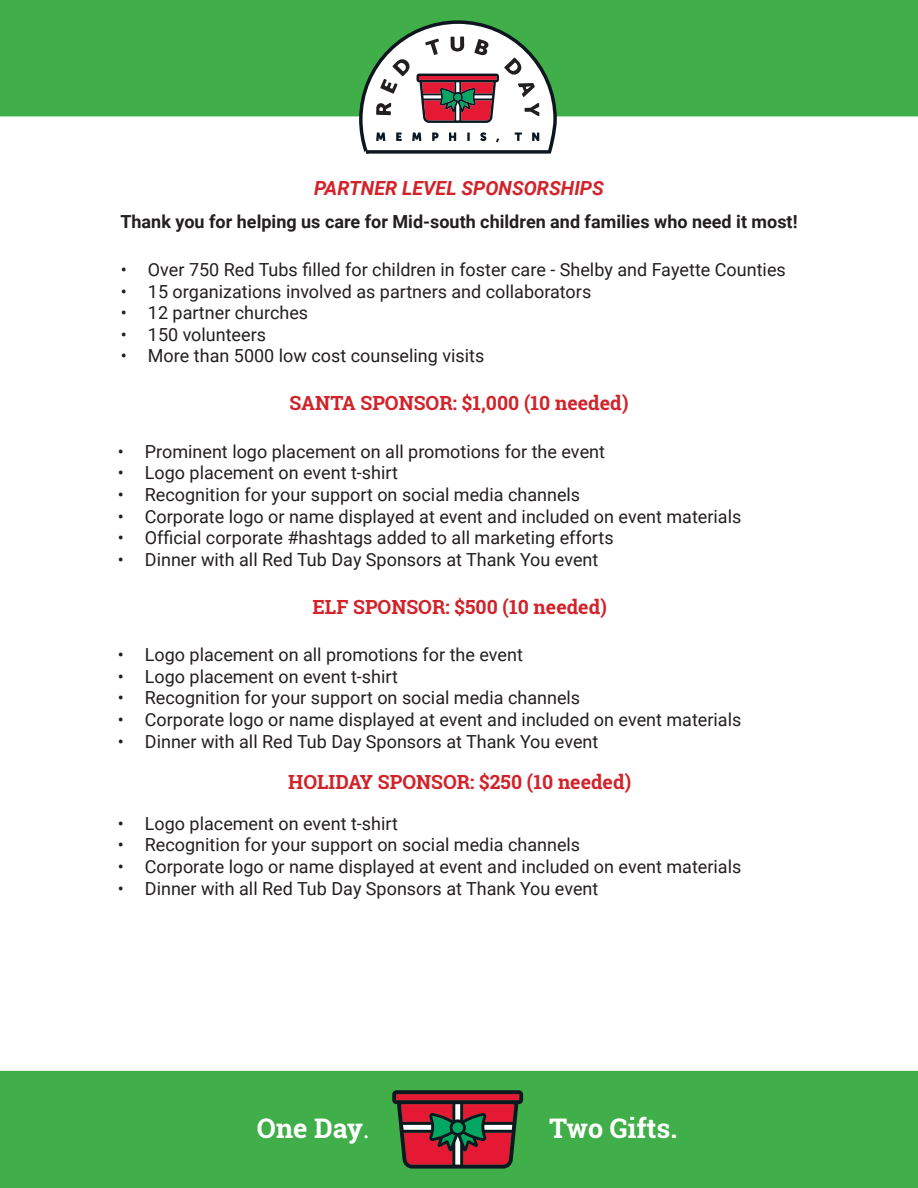
<style>
.page{position:relative;width:918px;height:1188px;background:#fff}
.page>*{position:absolute;margin:0;border:0;box-sizing:border-box;transform-origin:0 0}
.t1{font:700 27px "Roboto Slab";color:#fff}
.t2{font:700 19.5px "Roboto Slab";color:#d1232a}
.t3{font:italic 700 19.5px "Roboto";color:#d1232a}
.t4{font:18px "Roboto";color:#231f20}
.t5{font:700 18px "Roboto";color:#231f20}
.s1{font-family:"Minion Pro";font-weight:400}
</style>
<div class="page">
<div style="left:0;top:0;width:918px;height:116px;background:#40ae49"></div>
<div style="left:0;top:1071px;width:918px;height:117px;background:#40ae49"></div>
<svg style="left:358px;top:20px;width:200px;height:133px"></svg>
<svg style="left:366px;top:150px;width:185px;height:4px"></svg>
<svg style="left:392px;top:1090px;width:131px;height:79px;background:#7d403c"></svg>
<p class="t3" style="left:314px;top:175px;width:291px">PARTNER LEVEL SPONSORSHIPS</p>
<p class="t5" style="left:120px;top:209px;width:679px">Thank you for helping us care for Mid-south children and families who need it most!</p>
<p class="t4" style="left:121px;top:257px;width:666px">• Over 750 Red Tubs filled for children in foster care - Shelby and Fayette Counties</p>
<p class="t4" style="left:121px;top:279px;width:472px">• 15 organizations involved as partners and collaborators</p>
<p class="t4" style="left:121px;top:300px;width:189px">• 12 partner churches</p>
<p class="t4" style="left:121px;top:322px;width:147px">• 150 volunteers</p>
<p class="t4" style="left:121px;top:343px;width:365px">• More than 5000 low cost counseling visits</p>
<p class="t2" style="left:289px;top:389px;width:341px">SANTA SPONSOR: $1,000 (10 needed)</p>
<p class="t4" style="left:118px;top:439px;width:489px">• Prominent logo placement on all promotions for the event</p>
<p class="t4" style="left:118px;top:460px;width:281px">• Logo placement on event t-shirt</p>
<p class="t4" style="left:118px;top:482px;width:464px">• Recognition for your support on social media channels</p>
<p class="t4" style="left:118px;top:504px;width:625px">• Corporate logo or name displayed at event and included on event materials</p>
<p class="t4" style="left:118px;top:525px;width:497px">• Official corporate #hashtags added to all marketing efforts</p>
<p class="t4" style="left:118px;top:547px;width:482px">• Dinner with all Red Tub Day Sponsors at Thank You event</p>
<p class="t2" style="left:313px;top:593px;width:296px">ELF SPONSOR: $500 (10 needed)</p>
<p class="t4" style="left:118px;top:642px;width:407px">• Logo placement on all promotions for the event</p>
<p class="t4" style="left:118px;top:664px;width:281px">• Logo placement on event t-shirt</p>
<p class="t4" style="left:118px;top:685px;width:464px">• Recognition for your support on social media channels</p>
<p class="t4" style="left:118px;top:707px;width:625px">• Corporate logo or name displayed at event and included on event materials</p>
<p class="t4" style="left:118px;top:728px;width:482px">• Dinner with all Red Tub Day Sponsors at Thank You event</p>
<p class="t2" style="left:288px;top:769px;width:345px">HOLIDAY SPONSOR: $250 (10 needed)</p>
<p class="t4" style="left:118px;top:811px;width:281px">• Logo placement on event t-shirt</p>
<p class="t4" style="left:118px;top:832px;width:464px">• Recognition for your support on social media channels</p>
<p class="t4" style="left:118px;top:854px;width:625px">• Corporate logo or name displayed at event and included on event materials</p>
<p class="t4" style="left:118px;top:876px;width:482px">• Dinner with all Red Tub Day Sponsors at Thank You event</p>
<p class="t1" style="left:257px;top:1110px;width:114px">One Day<span class="s1">.</span></p>
<p class="t1" style="left:549px;top:1110px;width:130px">Two Gifts.</p>
</div>
